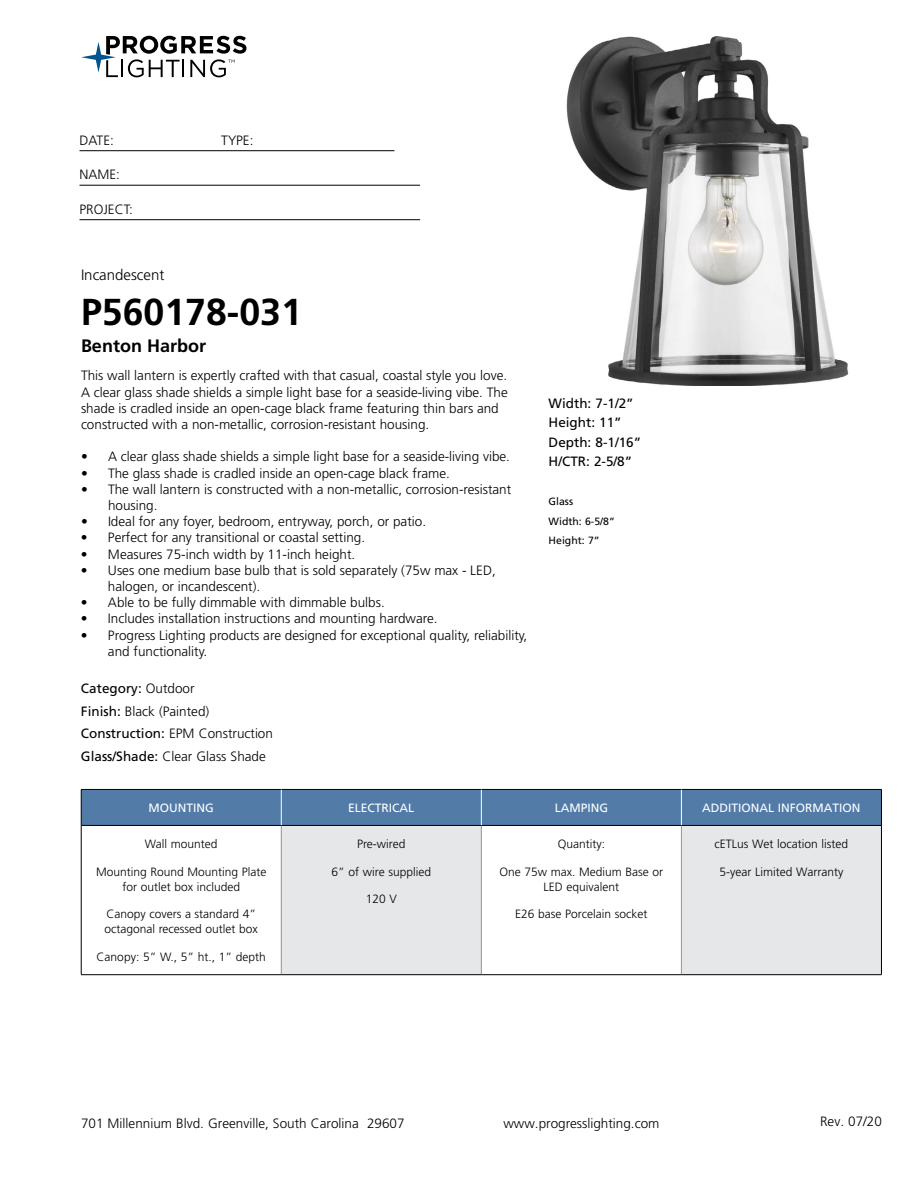
<style>
.page{position:relative;width:918px;height:1188px;background:#fff}
.page>*{position:absolute;margin:0;border:0;box-sizing:border-box;transform-origin:0 0}
.t1{font:700 37.5px "Frutiger LT Std";color:#000}
.t2{font:700 18px "Frutiger LT Std";color:#000}
.t3{font:300 15px "Frutiger LT Std";color:#000}
.t4{font:300 13.5px/16.2px "Frutiger LT Std";color:#000}
.t5{font:13.5px/19.5px "Frutiger LT Std";color:#000}
.t6{font:300 12px/15px "Frutiger LT Std";color:#000;text-align:center}
.t7{font:12px "Frutiger LT Std";color:#fff}
.t8{font:10.5px/19.5px "Frutiger LT Std";color:#000}
.s1{font-weight:400}
</style>
<div class="page">
<svg style="left:81px;top:36px;width:165px;height:41px"></svg>
<hr style="left:80px;top:150px;width:314px;height:1px;background:#000">
<hr style="left:80px;top:185px;width:340px;height:1px;background:#000">
<hr style="left:80px;top:219px;width:340px;height:1px;background:#000">
<div style="left:82px;top:790px;width:799px;height:35px;background:#527ba8"></div>
<div style="left:281px;top:825px;width:200px;height:150px;background:#e6e7e8"></div>
<div style="left:681px;top:825px;width:200px;height:150px;background:#e6e7e8"></div>
<hr style="left:281px;top:826px;width:1px;height:148px;background:#939598">
<hr style="left:481px;top:826px;width:1px;height:148px;background:#939598">
<hr style="left:681px;top:826px;width:1px;height:148px;background:#939598">
<hr style="left:81px;top:825px;width:200px;height:1px;background:#000">
<hr style="left:281px;top:825px;width:200px;height:1px;background:#000">
<hr style="left:481px;top:825px;width:200px;height:1px;background:#000">
<hr style="left:681px;top:825px;width:200px;height:1px;background:#000">
<hr style="left:81px;top:974px;width:200px;height:1px;background:#000">
<hr style="left:281px;top:974px;width:200px;height:1px;background:#000">
<hr style="left:481px;top:974px;width:200px;height:1px;background:#000">
<hr style="left:681px;top:974px;width:201px;height:1px;background:#000">
<hr style="left:81px;top:789px;width:200px;height:1px;background:#000">
<hr style="left:81px;top:790px;width:1px;height:35px;background:#000">
<hr style="left:281px;top:789px;width:200px;height:1px;background:#000">
<hr style="left:481px;top:789px;width:200px;height:1px;background:#000">
<hr style="left:681px;top:789px;width:201px;height:1px;background:#000">
<hr style="left:881px;top:790px;width:1px;height:35px;background:#000">
<hr style="left:81px;top:825px;width:1px;height:149px;background:#000">
<hr style="left:881px;top:825px;width:1px;height:149px;background:#000">
<hr style="left:281px;top:790px;width:1px;height:35px;background:#fff">
<hr style="left:681px;top:790px;width:1px;height:35px;background:#fff">
<hr style="left:481px;top:790px;width:1px;height:35px;background:#fff">
<img style="left:566px;top:36px;width:283px;height:349px">
<p class="t4" style="left:80px;top:132px;width:36px">DATE:</p>
<p class="t4" style="left:221px;top:132px;width:34px">TYPE:</p>
<p class="t4" style="left:80px;top:167px;width:42px">NAME:</p>
<p class="t4" style="left:80px;top:201px;width:55px">PROJECT:</p>
<p class="t3" style="left:81px;top:266px;width:85px">Incandescent</p>
<h1 class="t1" style="left:81px;top:290px;width:222px">P560178-031</h1>
<h2 class="t2" style="left:81px;top:335px;width:127px">Benton Harbor</h2>
<p class="t4" style="left:81px;top:368px;width:428px">This wall lantern is expertly crafted with that casual, coastal style you love.<br>A clear glass shade shields a simple light base for a seaside-living vibe. The shade is cradled inside an open-cage black frame featuring thin bars and constructed with a non-metallic, corrosion-resistant housing.</p>
<p class="t4" style="left:81px;top:449px;width:431px">• A clear glass shade shields a simple light base for a seaside-living vibe.</p>
<p class="t4" style="left:81px;top:465px;width:371px">• The glass shade is cradled inside an open-cage black frame.</p>
<p class="t4" style="left:108px;top:481px;width:405px;text-indent:-27px">• The wall lantern is constructed with a non-metallic, corrosion-resistant housing.</p>
<p class="t4" style="left:81px;top:514px;width:347px">• Ideal for any foyer, bedroom, entryway, porch, or patio.</p>
<p class="t4" style="left:81px;top:530px;width:286px">• Perfect for any transitional or coastal setting.</p>
<p class="t4" style="left:81px;top:546px;width:276px">• Measures 75-inch width by 11-inch height.</p>
<p class="t4" style="left:108px;top:562px;width:389px;text-indent:-27px">• Uses one medium base bulb that is sold separately (75w max - LED, halogen, or incandescent).</p>
<p class="t4" style="left:81px;top:595px;width:305px">• Able to be fully dimmable with dimmable bulbs.</p>
<p class="t4" style="left:81px;top:611px;width:358px">• Includes installation instructions and mounting hardware.</p>
<p class="t4" style="left:108px;top:627px;width:421px;text-indent:-27px">• Progress Lighting products are designed for exceptional quality, reliability, and functionality.</p>
<p class="t4" style="left:81px;top:678px;width:194px;line-height:22.5px"><span class="s1">Category:</span> Outdoor<br><span class="s1">Finish:</span> Black (Painted)<br><span class="s1">Construction:</span> EPM Construction<br><span class="s1">Glass/Shade:</span> Clear Glass Shade</p>
<p class="t5" style="left:549px;top:393px;width:94px">Width: 7-1/2”<br>Height: 11”<br>Depth: 8-1/16”<br>H/CTR: 2-5/8”</p>
<p class="t8" style="left:549px;top:492px;width:68px">Glass<br>Width: 6-5/8”<br>Height: 7”</p>
<p class="t7" style="left:149px;top:801px;width:67px">MOUNTING</p>
<p class="t7" style="left:348px;top:801px;width:68px">ELECTRICAL</p>
<p class="t7" style="left:555px;top:801px;width:55px">LAMPING</p>
<p class="t7" style="left:702px;top:801px;width:160px">ADDITIONAL INFORMATION</p>
<p class="t6" style="left:145px;top:836px;width:74px">Wall mounted</p>
<p class="t6" style="left:96px;top:864px;width:172px">Mounting Round Mounting Plate for outlet box included</p>
<p class="t6" style="left:105px;top:907px;width:155px;text-align:left">Canopy covers a standard 4” octagonal recessed outlet box</p>
<p class="t6" style="left:97px;top:950px;width:171px">Canopy: 5” W., 5” ht., 1” depth</p>
<p class="t6" style="left:357px;top:836px;width:50px">Pre-wired</p>
<p class="t6" style="left:332px;top:864px;width:101px">6” of wire supplied</p>
<p class="t6" style="left:366px;top:892px;width:33px">120 V</p>
<p class="t6" style="left:715px;top:837px;width:135px">cETLus Wet location listed</p>
<p class="t6" style="left:719px;top:864px;width:125px">5-year Limited Warranty</p>
<p class="t6" style="left:558px;top:837px;width:49px">Quantity:</p>
<p class="t6" style="left:500px;top:864px;width:165px">One 75w max. Medium Base or<br>LED equivalent</p>
<p class="t6" style="left:515px;top:907px;width:134px">E26 base Porcelain socket</p>
<p class="t4" style="left:81px;top:1115px;width:325px">701 Millennium Blvd. Greenville, South Carolina 29607</p>
<p class="t4" style="left:503px;top:1115px;width:158px">www.progresslighting.com</p>
<p class="t4" style="left:820px;top:1114px;width:63px">Rev. 07/20</p>
</div>
